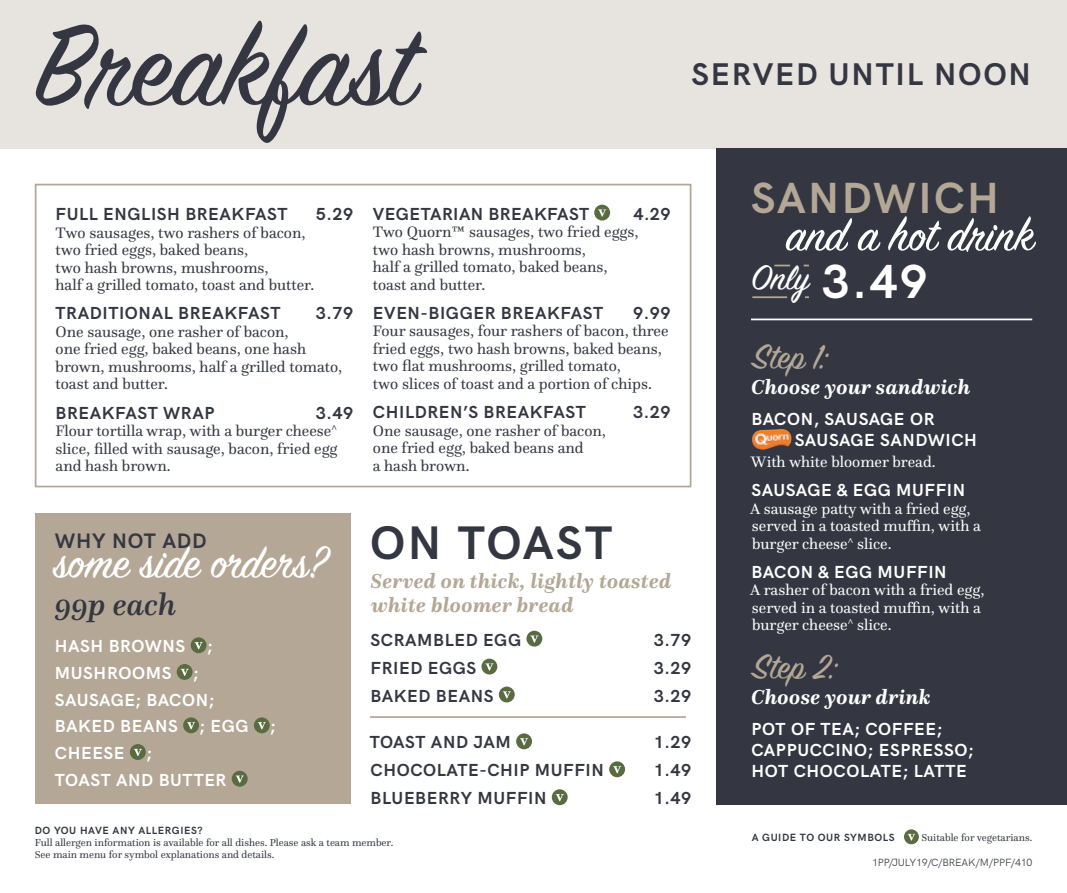
<style>
.page{position:relative;width:1067px;height:893px;background:#fff}
.page>*{position:absolute;margin:0;border:0;box-sizing:border-box;transform-origin:0 0}
.t1{font:126px "Sign Painter House Script";color:#343741}
.t2{font:50.93px "Sign Painter House Script";color:#fff}
.t3{font:49.18px "Sign Painter House Script";color:#fff}
.t4{font:700 47.25px "HK Grotesk";letter-spacing:.05em;color:#343741}
.t5{font:700 43.75px "HK Grotesk";letter-spacing:.055em;color:#b4a796}
.t6{font:38.5px "Sign Painter House Script";color:#b4a796}
.t7{font:38.15px "Sign Painter House Script";color:#fff}
.t8{font:700 31.5px "HK Grotesk";letter-spacing:.055em;color:#343741}
.t9{font:italic 500 31.5px "Questa";color:#343741}
.t10{font:italic 700 21px/23.6px "Questa";letter-spacing:.02em;color:#b4a796}
.t11{font:italic 700 21px "Questa";letter-spacing:.02em;color:#fff}
.t12{font:700 21px "HK Grotesk";letter-spacing:.035em;color:#343741}
.t13{font:700 17.5px "HK Grotesk";letter-spacing:.035em;color:#343741}
.t14{font:700 17.5px/26.8px "HK Grotesk";letter-spacing:.035em;color:#fff}
.t15{font:15.75px/17.5px "Questa";color:#343741}
.t16{font:15.75px/17.5px "Questa";color:#fff}
.t17{font:10.5px/12.2px "Questa";color:#343741}
.t18{font:700 10.5px "HK Grotesk";letter-spacing:.055em;color:#343741}
.t19{font:10.5px "HK Grotesk";letter-spacing:-.015em;color:#343741}
.s1{font-family:"HK Grotesk";font-weight:700;font-size:47.95px}
</style>
<div class="page">
<div style="left:0;top:0;width:1067px;height:149px;background:#e7e3de"></div>
<div style="left:716px;top:149px;width:351px;height:656px;background:#343741"></div>
<svg style="left:774px;top:265px;width:16px;height:1px"></svg>
<hr style="left:752px;top:296px;width:35px;height:2px;background:#b4a796">
<hr style="left:751px;top:319px;width:281px;height:1px;background:#fff">
<div style="left:904px;top:829px;width:14px;height:15px;background:#596b41;border-radius:50%"></div>
<svg style="left:907px;top:834px;width:8px;height:6px"></svg>
<div style="left:594px;top:205px;width:16px;height:16px;background:#596b41;border-radius:50%"></div>
<svg style="left:598px;top:209px;width:8px;height:8px"></svg>
<div style="left:35px;top:184px;width:656px;height:303px;border:2px solid #b4a796"></div>
<div style="left:35px;top:513px;width:316px;height:291px;background:#b4a796"></div>
<svg style="left:526px;top:631px;width:16px;height:16px"></svg>
<svg style="left:530px;top:635px;width:8px;height:8px"></svg>
<div style="left:481px;top:659px;width:16px;height:15px;background:#596b41;border-radius:50%"></div>
<svg style="left:485px;top:663px;width:8px;height:7px"></svg>
<div style="left:499px;top:687px;width:16px;height:15px;background:#596b41;border-radius:50%"></div>
<svg style="left:503px;top:691px;width:8px;height:7px"></svg>
<div style="left:516px;top:733px;width:16px;height:16px;background:#596b41;border-radius:50%"></div>
<svg style="left:520px;top:738px;width:8px;height:7px"></svg>
<div style="left:609px;top:761px;width:16px;height:16px;background:#596b41;border-radius:50%"></div>
<svg style="left:613px;top:766px;width:8px;height:7px"></svg>
<div style="left:552px;top:789px;width:15px;height:16px;background:#596b41;border-radius:50%"></div>
<svg style="left:555px;top:794px;width:8px;height:7px"></svg>
<div style="left:191px;top:637px;width:15px;height:16px;background:#596b41;border-radius:50%"></div>
<svg style="left:195px;top:642px;width:8px;height:7px"></svg>
<svg style="left:177px;top:664px;width:16px;height:16px"></svg>
<svg style="left:181px;top:669px;width:8px;height:7px"></svg>
<div style="left:183px;top:717px;width:16px;height:16px;background:#596b41;border-radius:50%"></div>
<svg style="left:187px;top:722px;width:8px;height:7px"></svg>
<div style="left:254px;top:717px;width:16px;height:16px;background:#596b41;border-radius:50%"></div>
<svg style="left:258px;top:722px;width:8px;height:7px"></svg>
<svg style="left:130px;top:744px;width:16px;height:16px"></svg>
<svg style="left:134px;top:749px;width:8px;height:7px"></svg>
<div style="left:232px;top:771px;width:16px;height:16px;background:#596b41;border-radius:50%"></div>
<svg style="left:236px;top:776px;width:8px;height:7px"></svg>
<hr style="left:370px;top:716px;width:316px;height:2px;background:#b4a796">
<img style="left:752px;top:429px;width:39px;height:21px">
<h1 class="t1" style="left:35px;top:-11px;width:382px">Breakfast</h1>
<h3 class="t8" style="left:691px;top:51px;width:341px">SERVED UNTIL NOON</h3>
<p class="t13" style="left:56px;top:201px;width:233px">FULL ENGLISH BREAKFAST</p>
<p class="t13" style="left:316px;top:201px;width:39px">5.29</p>
<p class="t15" style="left:56px;top:224px;width:260px">Two sausages, two rashers of bacon, two fried eggs, baked beans,<br>two hash browns, mushrooms,<br>half a grilled tomato, toast and butter.</p>
<p class="t13" style="left:56px;top:300px;width:226px">TRADITIONAL BREAKFAST</p>
<p class="t13" style="left:316px;top:300px;width:39px">3.79</p>
<p class="t15" style="left:56px;top:323px;width:288px">One sausage, one rasher of bacon,<br>one fried egg, baked beans, one hash brown, mushrooms, half a grilled tomato, toast and butter.</p>
<p class="t13" style="left:56px;top:399px;width:160px">BREAKFAST WRAP</p>
<p class="t13" style="left:316px;top:399px;width:39px">3.49</p>
<p class="t15" style="left:56px;top:422px;width:283px;text-align:justify">Flour tortilla wrap, with a burger cheese<sup>^ </sup>slice, filled with sausage, bacon, fried egg and hash brown.</p>
<p class="t13" style="left:373px;top:201px;width:218px">VEGETARIAN BREAKFAST</p>
<p class="t13" style="left:633px;top:201px;width:39px">4.29</p>
<p class="t15" style="left:373px;top:223px;width:267px">Two Quorn™ sausages, two fried eggs, two hash browns, mushrooms,<br>half a grilled tomato, baked beans, toast and butter.</p>
<p class="t13" style="left:373px;top:300px;width:232px">EVEN-BIGGER BREAKFAST</p>
<p class="t13" style="left:633px;top:300px;width:39px">9.99</p>
<p class="t15" style="left:373px;top:322px;width:297px">Four sausages, four rashers of bacon, three fried eggs, two hash browns, baked beans, two flat mushrooms, grilled tomato,<br>two slices of toast and a portion of chips.</p>
<p class="t13" style="left:373px;top:399px;width:214px">CHILDREN’S BREAKFAST</p>
<p class="t13" style="left:633px;top:399px;width:39px">3.29</p>
<p class="t15" style="left:373px;top:421px;width:234px">One sausage, one rasher of bacon, one fried egg, baked beans and<br>a hash brown.</p>
<h3 class="t12" style="left:55px;top:525px;width:153px">WHY NOT ADD</h3>
<h3 class="t3" style="left:53px;top:533px;width:275px">some side orders?</h3>
<h3 class="t9" style="left:55px;top:585px;width:123px">99p each</h3>
<p class="t14" style="left:55px;top:632px;width:222px">HASH BROWNS ;<br>MUSHROOMS ;<br>SAUSAGE; BACON;<br>BAKED BEANS ; EGG ;<br>CHEESE ;<br>TOAST AND BUTTER</p>
<h3 class="t4" style="left:370px;top:508px;width:244px">ON TOAST</h3>
<h3 class="t10" style="left:370px;top:569px;width:302px">Served on thick, lightly toasted white bloomer bread</h3>
<p class="t13" style="left:370px;top:627px;width:152px">SCRAMBLED EGG</p>
<p class="t13" style="left:653px;top:627px;width:39px">3.79</p>
<p class="t13" style="left:370px;top:654px;width:107px">FRIED EGGS</p>
<p class="t13" style="left:653px;top:654px;width:39px">3.29</p>
<p class="t13" style="left:370px;top:682px;width:124px">BAKED BEANS</p>
<p class="t13" style="left:653px;top:682px;width:39px">3.29</p>
<p class="t13" style="left:370px;top:729px;width:143px">TOAST AND JAM</p>
<p class="t13" style="left:653px;top:729px;width:39px">1.29</p>
<p class="t13" style="left:370px;top:757px;width:235px">CHOCOLATE-CHIP MUFFIN</p>
<p class="t13" style="left:653px;top:757px;width:39px">1.49</p>
<p class="t13" style="left:370px;top:785px;width:177px">BLUEBERRY MUFFIN</p>
<p class="t13" style="left:653px;top:785px;width:39px">1.49</p>
<p class="t18" style="left:35px;top:822px;width:169px">DO YOU HAVE ANY ALLERGIES?</p>
<p class="t17" style="left:35px;top:836px;width:360px">Full allergen information is available for all dishes. Please ask a team member.<br>See main menu for symbol explanations and details.</p>
<h3 class="t5" style="left:751px;top:165px;width:249px">SANDWICH</h3>
<h2 class="t2" style="left:785px;top:203px;width:249px">and a hot drink</h2>
<h3 class="t7" style="left:751px;top:254px;width:178px">Only <span class="s1">3.49</span></h3>
<h3 class="t6" style="left:752px;top:333px;width:77px">Step 1:</h3>
<h3 class="t11" style="left:751px;top:374px;width:220px">Choose your sandwich</h3>
<p class="t14" style="left:794px;top:407px;width:184px;line-height:21px;text-indent:-43px">BACON, SAUSAGE OR<br>SAUSAGE SANDWICH</p>
<p class="t16" style="left:751px;top:453px;width:186px">With white bloomer bread.</p>
<p class="t14" style="left:751px;top:476px;width:215px">SAUSAGE &amp; EGG MUFFIN</p>
<p class="t16" style="left:750px;top:500px;width:232px">A sausage patty with a fried egg, served in a toasted muffin, with a burger cheese<sup>^</sup> slice.</p>
<p class="t14" style="left:751px;top:557px;width:196px">BACON &amp; EGG MUFFIN</p>
<p class="t16" style="left:750px;top:581px;width:236px">A rasher of bacon with a fried egg, served in a toasted muffin, with a burger cheese<sup>^</sup> slice.</p>
<h3 class="t6" style="left:752px;top:643px;width:86px">Step 2:</h3>
<h3 class="t11" style="left:751px;top:684px;width:181px">Choose your drink</h3>
<p class="t14" style="left:751px;top:717px;width:224px;line-height:21px">POT OF TEA; COFFEE;<br>CAPPUCCINO; ESPRESSO;<br>HOT CHOCOLATE; LATTE</p>
<p class="t18" style="left:751px;top:829px;width:145px">A GUIDE TO OUR SYMBOLS</p>
<p class="t17" style="left:921px;top:831px;width:112px">Suitable for vegetarians.</p>
<p class="t19" style="left:872px;top:854px;width:162px">1PP/JULY19/C/BREAK/M/PPF/410</p>
</div>
